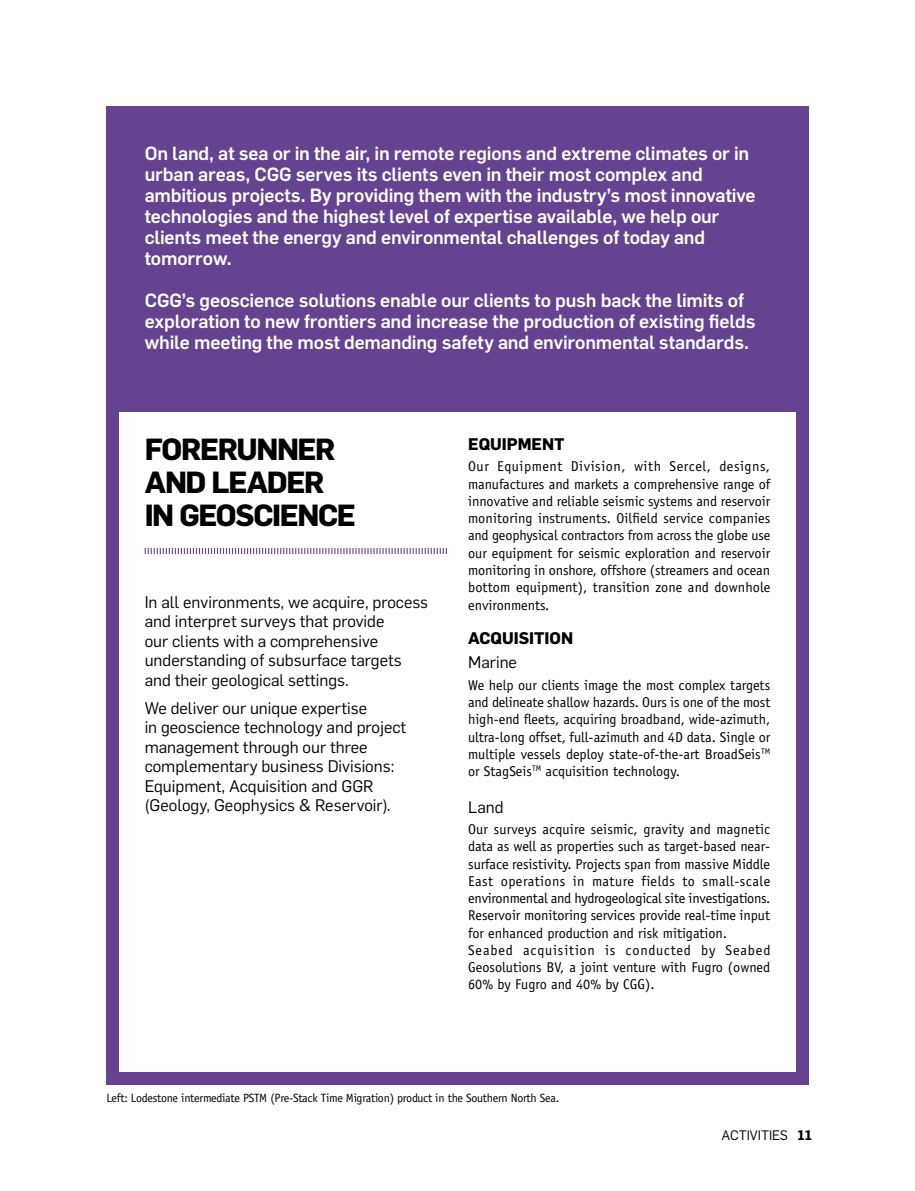
<style>
.page{position:relative;width:915px;height:1191px;background:#fff}
.page>*{position:absolute;margin:0;border:0;box-sizing:border-box;transform-origin:0 0}
.t1{font:700 30px/33px "Flama";letter-spacing:-.045em;color:#000}
.t2{font:500 18.75px/21px "Flama";letter-spacing:-.01em;color:#fff}
.t3{font:16.5px/19.5px "Flama";color:#000}
.t4{font:700 16.5px "Flama";color:#000}
.t5{font:14.25px/17.2px "Officina Sans";color:#000;text-align:justify}
.t6{font:13.5px "Flama";color:#000}
.t7{font:12px "Officina Sans";letter-spacing:-.02em;color:#000}
.s1{font-weight:700}
</style>
<div class="page">
<div style="left:106px;top:106px;width:702px;height:978px;background:#654391"></div>
<div style="left:119px;top:412px;width:676px;height:659px;background:#fff"></div>
<svg style="left:145px;top:548px;width:301px;height:6px"></svg>
<p class="t2" style="left:145px;top:141px;width:612px">On land, at sea or in the air, in remote regions and extreme climates or in urban areas, CGG serves its clients even in their most complex and ambitious projects. By providing them with the industry’s most innovative technologies and the highest level of expertise available, we help our clients meet the energy and environmental challenges of today and tomorrow.</p>
<h2 class="t2" style="left:145px;top:288px;width:612px">CGG’s geoscience solutions enable our clients to push back the limits of exploration to new frontiers and increase the production of existing fields while meeting the most demanding safety and environmental standards.</h2>
<h1 class="t1" style="left:145px;top:431px;width:213px">FORERUNNER<br>AND LEADER<br>IN GEOSCIENCE</h1>
<p class="t3" style="left:145px;top:591px;width:285px">In all environments, we acquire, process and interpret surveys that provide<br>our clients with a comprehensive understanding of subsurface targets and their geological settings.</p>
<p class="t3" style="left:145px;top:697px;width:263px">We deliver our unique expertise<br>in geoscience technology and project management through our three complementary business Divisions:<br>Equipment, Acquisition and GGR (Geology, Geophysics &amp; Reservoir).</p>
<p class="t4" style="left:468px;top:434px;width:98px">EQUIPMENT</p>
<p class="t5" style="left:468px;top:458px;width:304px">Our Equipment Division, with Sercel, designs, manufactures and markets a comprehensive range of innovative and reliable seismic systems and reservoir monitoring instruments. Oilfield service companies and geophysical contractors from across the globe use our equipment for seismic exploration and reservoir monitoring in onshore, offshore (streamers and ocean bottom equipment), transition zone and downhole environments.</p>
<p class="t4" style="left:468px;top:628px;width:106px">ACQUISITION</p>
<p class="t3" style="left:468px;top:652px;width:50px">Marine</p>
<p class="t5" style="left:468px;top:676px;width:303px">We help our clients image the most complex targets and delineate shallow hazards. Ours is one of the most high-end fleets, acquiring broadband, wide-azimuth, ultra-long offset, full-azimuth and 4D data. Single or multiple vessels deploy state-of-the-art BroadSeis<sup>TM </sup>or StagSeis<sup>TM</sup> acquisition technology.</p>
<p class="t3" style="left:468px;top:796px;width:37px">Land</p>
<p class="t5" style="left:468px;top:820px;width:304px;text-align:left">Our surveys acquire seismic, gravity and magnetic data as well as properties such as target-based near&shy;surface resistivity. Projects span from massive Middle East operations in mature fields to small-scale environmental and hydrogeological site investigations.<br>Reservoir monitoring services provide real-time input for enhanced production and risk mitigation.<br>Seabed acquisition is conducted by Seabed Geosolutions BV, a joint venture with Fugro (owned 60% by Fugro and 40% by CGG).</p>
<p class="t7" style="left:106px;top:1090px;width:454px">Left: Lodestone intermediate PSTM (Pre-Stack Time Migration) product in the Southern North Sea.</p>
<p class="t6" style="left:721px;top:1125px;width:92px">ACTIVITIES <span class="s1">11</span></p>
</div>
